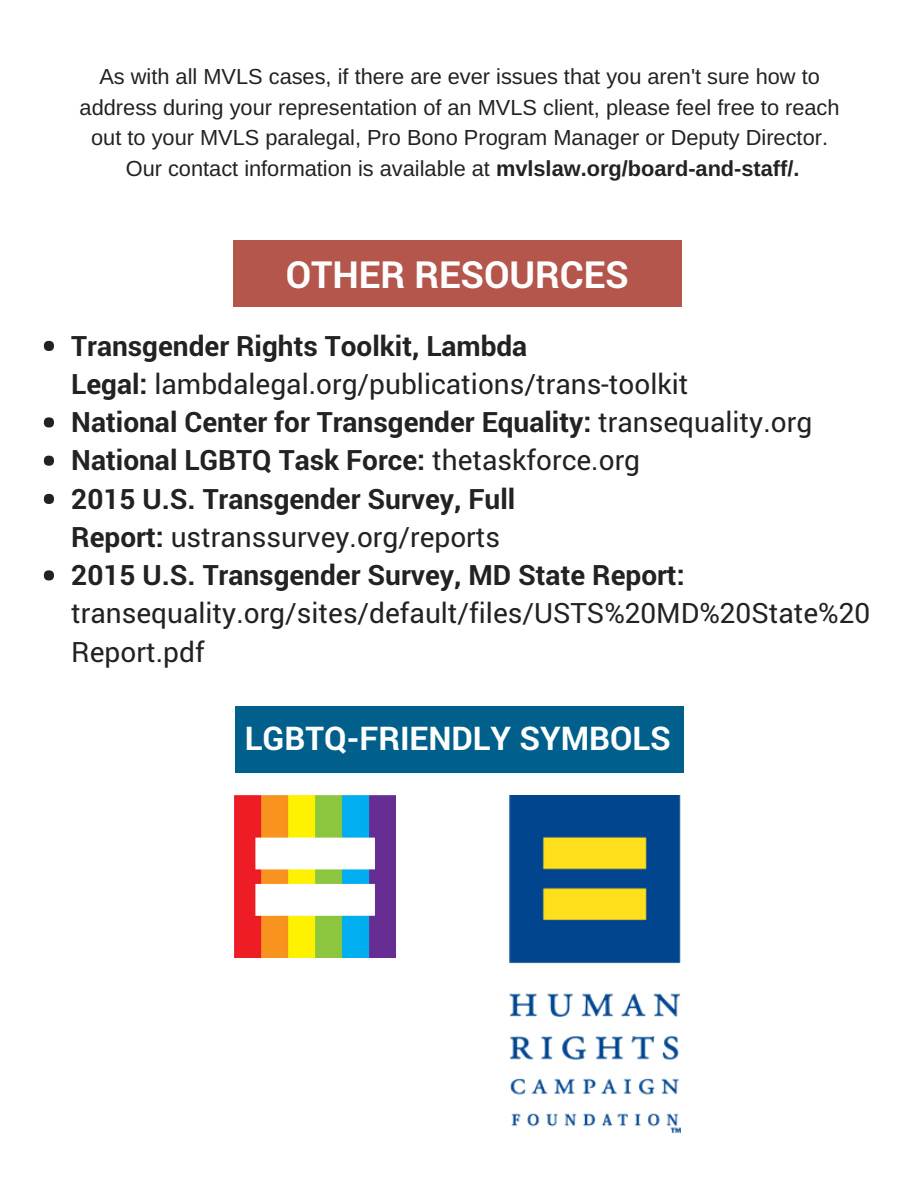
<style>
.page{position:relative;width:918px;height:1188px;background:#fff}
.page>*{position:absolute;margin:0;border:0;box-sizing:border-box;transform-origin:0 0}
.t1{font:700 37.35px "Roboto";color:#fff}
.t2{font:700 32.7px "Roboto";color:#fff}
.t3{font:700 28.05px/38.2px "Roboto";color:#222}
.t4{font:28.05px/38.2px "Roboto";color:#222}
.t5{font:21.75px/30.3px "Arimo";color:#222;text-align:center}
.s1{font-weight:700}
.s2{font-weight:400}
</style>
<div class="page">
<div style="left:44px;top:341px;width:10px;height:10px;background:#222;border-radius:50%"></div>
<div style="left:44px;top:417px;width:10px;height:11px;background:#222;border-radius:50%"></div>
<div style="left:44px;top:456px;width:10px;height:10px;background:#222;border-radius:50%"></div>
<div style="left:44px;top:494px;width:10px;height:10px;background:#222;border-radius:50%"></div>
<div style="left:44px;top:570px;width:10px;height:10px;background:#222;border-radius:50%"></div>
<div style="left:233px;top:241px;width:449px;height:66px;background:#b5564c"></div>
<div style="left:235px;top:706px;width:449px;height:67px;background:#00608b"></div>
<img style="left:234px;top:795px;width:162px;height:162px">
<img style="left:510px;top:795px;width:171px;height:338px">
<p class="t5" style="left:80px;top:62px;width:761px">As with all MVLS cases, if there are ever issues that you aren't sure how to address during your representation of an MVLS client, please feel free to reach out to your MVLS paralegal, Pro Bono Program Manager or Deputy Director.<br>Our contact information is available at <span class="s1">mvlslaw.org/board-and-staff/.</span></p>
<h1 class="t1" style="left:286px;top:249px;width:345px">OTHER RESOURCES</h1>
<p class="t3" style="left:71px;top:325px;width:742px">Transgender Rights Toolkit, Lambda<br>Legal: <span class="s2">lambdalegal.org/publications/trans-toolkit<br></span>National Center for Transgender Equality: <span class="s2">transequality.org </span>National LGBTQ Task Force: <span class="s2">thetaskforce.org<br></span>2015 U.S. Transgender Survey, Full<br>Report: <span class="s2">ustranssurvey.org/reports<br></span>2015 U.S. Transgender Survey, MD State Report:</p>
<p class="t4" style="left:71px;top:593px;width:801px">transequality.org/sites/default/files/USTS%20MD%20State%20<br>Report.pdf</p>
<p class="t2" style="left:245px;top:716px;width:427px">LGBTQ-FRIENDLY SYMBOLS</p>
</div>
